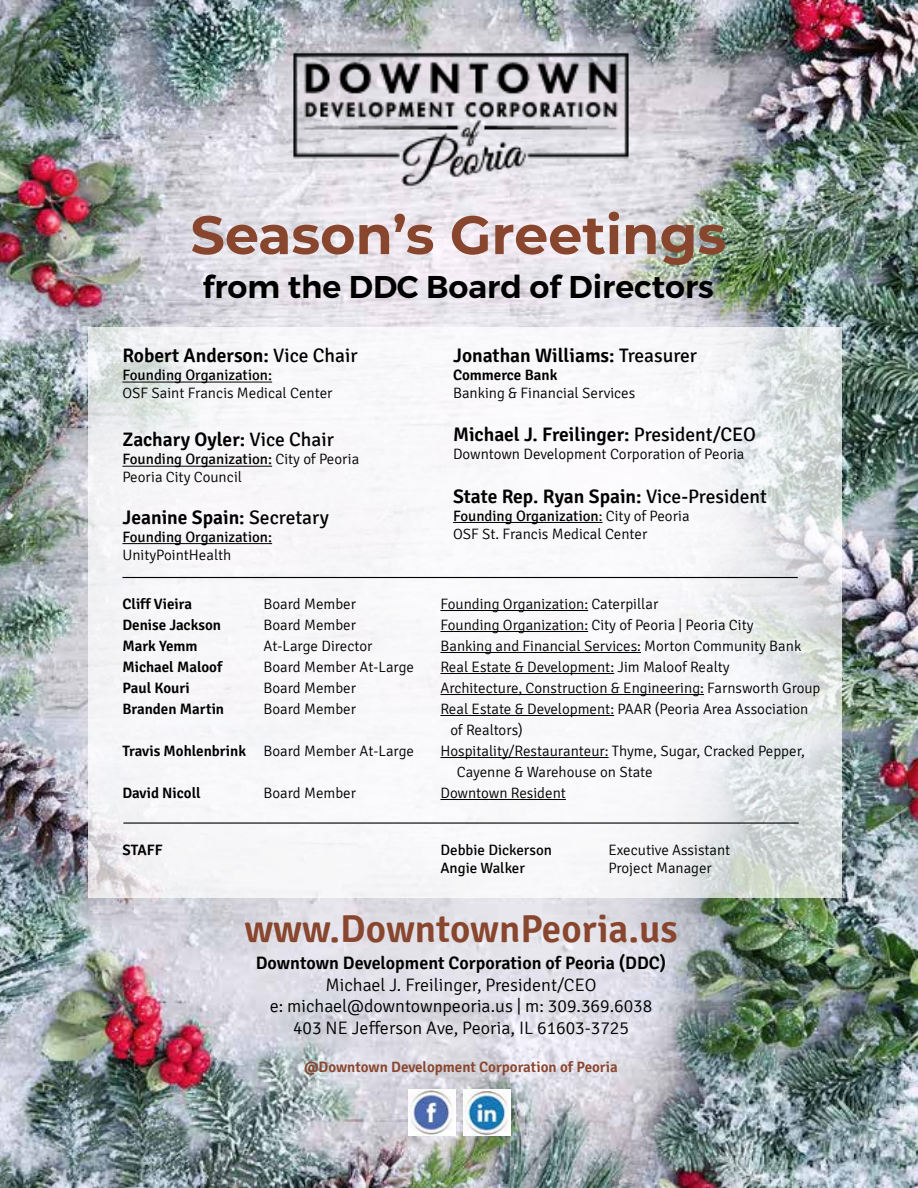
<style>
.page{position:relative;width:918px;height:1188px;background:#fff}
.page>*{position:absolute;margin:0;border:0;box-sizing:border-box;transform-origin:0 0}
.t1{font:700 54px "Montserrat";color:#89462e}
.t2{font:600 39px "Signika";color:#89462e}
.t3{font:600 31.5px "Montserrat";color:#000}
.t4{font:600 19.5px "Signika";color:#000}
.t5{font:300 18px/21.6px "Signika";color:#000;text-align:center}
.t6{font:600 18px "Signika";color:#000}
.t7{font:300 15px/21px "Signika";color:#000}
.t8{font:600 15px "Signika";color:#000}
.t9{font:15px "Signika";color:#000}
.t10{font:600 15px "Signika";color:#89462e}
.s1{font-weight:400}
.s2{font-weight:600}
</style>
<div class="page">
<img style="left:0;top:0;width:918px;height:1188px">
<img style="left:288px;top:47px;width:346px;height:146px">
<svg style="left:88px;top:327px;width:754px;height:571px"></svg>
<hr style="left:440px;top:610px;width:148px;height:1px;background:#000">
<hr style="left:440px;top:631px;width:148px;height:1px;background:#000">
<hr style="left:440px;top:652px;width:201px;height:1px;background:#000">
<hr style="left:440px;top:673px;width:174px;height:1px;background:#000">
<hr style="left:440px;top:694px;width:264px;height:1px;background:#000">
<hr style="left:440px;top:715px;width:174px;height:1px;background:#000">
<hr style="left:440px;top:757px;width:169px;height:1px;background:#000">
<hr style="left:440px;top:799px;width:126px;height:1px;background:#000">
<hr style="left:122px;top:382px;width:150px;height:1px;background:#000">
<hr style="left:122px;top:466px;width:150px;height:1px;background:#000">
<hr style="left:122px;top:543px;width:150px;height:1px;background:#000">
<hr style="left:453px;top:522px;width:150px;height:1px;background:#000">
<hr style="left:122px;top:577px;width:676px;height:1px;background:#000">
<hr style="left:123px;top:822px;width:676px;height:2px;background:#000">
<img style="left:464px;top:1089px;width:47px;height:46px">
<img style="left:409px;top:1090px;width:46px;height:46px">
<h1 class="t1" style="left:190px;top:196px;width:537px">Season’s Greetings</h1>
<h3 class="t3" style="left:203px;top:268px;width:513px">from the DDC Board of Directors</h3>
<h3 class="t4" style="left:122px;top:344px;width:237px">Robert Anderson: <span class="s1">Vice Chair</span></h3>
<p class="t9" style="left:122px;top:367px;width:151px">Founding Organization:</p>
<p class="t7" style="left:122px;top:383px;width:212px">OSF Saint Francis Medical Center</p>
<h3 class="t4" style="left:122px;top:428px;width:213px">Zachary Oyler: <span class="s1">Vice Chair</span></h3>
<p class="t7" style="left:122px;top:451px;width:238px;line-height:18px"><span class="s1">Founding Organization:</span> City of Peoria<br>Peoria City Council</p>
<h3 class="t4" style="left:122px;top:506px;width:208px">Jeanine Spain: <span class="s1">Secretary</span></h3>
<p class="t9" style="left:122px;top:528px;width:151px">Founding Organization:</p>
<p class="t7" style="left:122px;top:544px;width:110px">UnityPointHealth</p>
<h3 class="t4" style="left:453px;top:344px;width:245px">Jonathan Williams: <span class="s1">Treasurer</span></h3>
<p class="t8" style="left:453px;top:366px;width:106px">Commerce Bank</p>
<p class="t7" style="left:453px;top:383px;width:184px">Banking &amp; Financial Services</p>
<h3 class="t4" style="left:453px;top:423px;width:304px">Michael J. Freilinger: <span class="s1">President/CEO</span></h3>
<p class="t7" style="left:453px;top:444px;width:293px">Downtown Development Corporation of Peoria</p>
<h3 class="t4" style="left:453px;top:485px;width:315px">State Rep. Ryan Spain: <span class="s1">Vice-President</span></h3>
<p class="t7" style="left:453px;top:507px;width:238px;line-height:18px"><span class="s1">Founding Organization</span>: City of Peoria<br>OSF St. Francis Medical Center</p>
<p class="t8" style="left:122px;top:595px;width:71px">Cliff Vieira</p>
<p class="t7" style="left:263px;top:593px;width:94px">Board Member</p>
<p class="t7" style="left:440px;top:593px;width:219px">Founding Organization: Caterpillar</p>
<p class="t8" style="left:122px;top:616px;width:100px">Denise Jackson</p>
<p class="t7" style="left:263px;top:614px;width:94px">Board Member</p>
<p class="t7" style="left:440px;top:614px;width:315px">Founding Organization: City of Peoria | Peoria City</p>
<p class="t8" style="left:122px;top:637px;width:77px">Mark Yemm</p>
<p class="t7" style="left:263px;top:635px;width:110px">At-Large Director</p>
<p class="t7" style="left:440px;top:635px;width:362px">Banking and Financial Services: Morton Community Bank</p>
<p class="t8" style="left:122px;top:658px;width:101px">Michael Maloof</p>
<p class="t7" style="left:263px;top:656px;width:152px">Board Member At-Large</p>
<p class="t7" style="left:440px;top:656px;width:291px">Real Estate &amp; Development: Jim Maloof Realty</p>
<p class="t8" style="left:122px;top:679px;width:69px">Paul Kouri</p>
<p class="t7" style="left:263px;top:677px;width:94px">Board Member</p>
<p class="t7" style="left:440px;top:677px;width:382px">Architecture, Construction &amp; Engineering: Farnsworth Group</p>
<p class="t8" style="left:122px;top:700px;width:103px">Branden Martin</p>
<p class="t7" style="left:263px;top:698px;width:94px">Board Member</p>
<p class="t7" style="left:450px;top:698px;width:360px;text-indent:-10px">Real Estate &amp; Development: PAAR (Peoria Area Association of Realtors)</p>
<p class="t7" style="left:122px;top:740px;width:293px"><span class="s2">Travis Mohlenbrink</span> Board Member At-Large</p>
<p class="t7" style="left:457px;top:740px;width:349px;text-indent:-16px">Hospitality/Restauranteur: Thyme, Sugar, Cracked Pepper,<br>Cayenne &amp; Warehouse on State</p>
<p class="t8" style="left:122px;top:784px;width:80px">David Nicoll</p>
<p class="t7" style="left:263px;top:782px;width:94px">Board Member</p>
<p class="t7" style="left:440px;top:782px;width:127px">Downtown Resident</p>
<p class="t8" style="left:122px;top:842px;width:42px">STAFF</p>
<p class="t9" style="left:440px;top:842px;width:113px">Debbie Dickerson</p>
<p class="t7" style="left:608px;top:840px;width:123px">Executive Assistant</p>
<p class="t9" style="left:440px;top:860px;width:86px">Angie Walker</p>
<p class="t7" style="left:608px;top:858px;width:105px">Project Manager</p>
<h2 class="t2" style="left:244px;top:906px;width:435px">www.DowntownPeoria.us</h2>
<p class="t6" style="left:256px;top:952px;width:412px">Downtown Development Corporation of Peoria (DDC)</p>
<p class="t5" style="left:270px;top:974px;width:384px">Michael J. Freilinger, President/CEO<br>e: michael@downtownpeoria.us | m: 309.369.6038<br>403 NE Jefferson Ave, Peoria, IL 61603-3725</p>
<p class="t10" style="left:304px;top:1058px;width:315px">@Downtown Development Corporation of Peoria</p>
</div>
